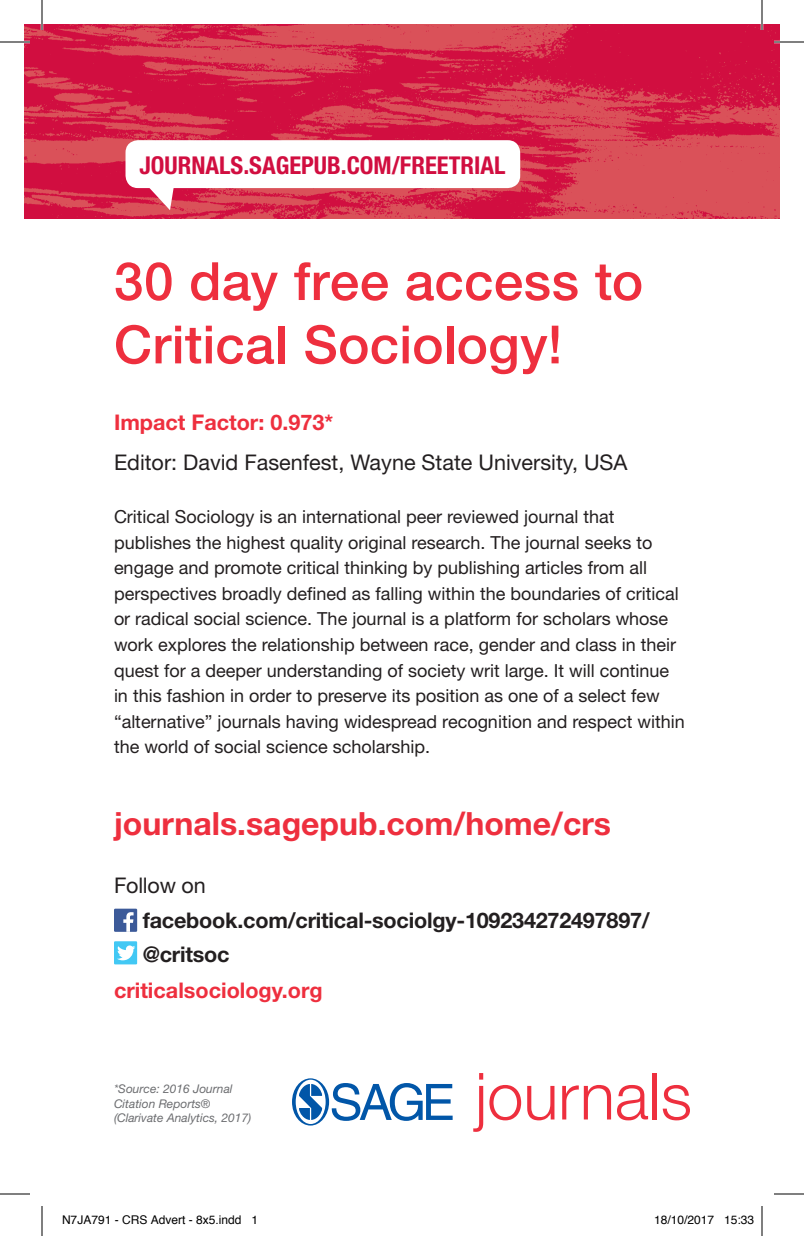
<style>
.page{position:relative;width:804px;height:1236px;background:#fff}
.page>*{position:absolute;margin:0;border:0;box-sizing:border-box;transform-origin:0 0}
.SD{font:500 52.8px/63.4px "Helvetica Neue LT Std";letter-spacing:.005em;color:#ee2f3e}
.t1{font:700 32px "Helvetica Neue LT Std";color:#ee2f3e}
.t2{font:700 condensed 24.6px "Helvetica Neue LT Std";color:#d10e40}
.SD-2{font:700 21.6px/34px "Helvetica Neue LT Std";letter-spacing:-.01em;color:#231f20}
.SD-3{font:21.6px "Helvetica Neue LT Std";color:#231f20}
.SD-4{font:700 21.6px "Helvetica Neue LT Std";color:#ee2f3e}
.SD_Bullets{font:18px/25.6px "Helvetica Neue LT Std";color:#231f20}
.SD-5{font:italic 12px/14.4px "Helvetica Neue LT Std";color:#6c6d70}
.t3{font:12px "Helvetica";color:#000}
</style>
<div class="page">
<svg style="left:473px;top:1073px;width:10px;height:59px"></svg>
<svg style="left:489px;top:1085px;width:32px;height:35px"></svg>
<svg style="left:527px;top:1086px;width:27px;height:34px"></svg>
<svg style="left:562px;top:1085px;width:49px;height:34px"></svg>
<svg style="left:617px;top:1085px;width:31px;height:35px"></svg>
<hr style="left:653px;top:1073px;width:4px;height:46px;background:#ee2f3e">
<svg style="left:663px;top:1085px;width:27px;height:35px"></svg>
<svg style="left:292px;top:1078px;width:161px;height:48px"></svg>
<div style="left:114px;top:909px;width:23px;height:23px;background:#3c5a99"></div>
<svg style="left:123px;top:912px;width:11px;height:20px"></svg>
<div style="left:114px;top:941px;width:23px;height:23px;background:#42c8f4"></div>
<svg style="left:117px;top:945px;width:18px;height:15px"></svg>
<img style="left:25px;top:25px;width:754px;height:193px">
<svg style="left:139px;top:188px;width:36px;height:22px"></svg>
<div style="left:126px;top:140px;width:394px;height:48px;background:#fff;border-radius:13px"></div>
<hr style="left:0;top:41px;width:30px;height:2px;background:#fff">
<hr style="left:774px;top:41px;width:30px;height:2px;background:#fff">
<hr style="left:41px;top:0;width:2px;height:30px;background:#fff">
<hr style="left:761px;top:0;width:2px;height:30px;background:#fff">
<hr style="left:0;top:42px;width:30px;height:1px;background:#000">
<hr style="left:774px;top:42px;width:30px;height:1px;background:#000">
<hr style="left:0;top:1194px;width:30px;height:1px;background:#000">
<hr style="left:774px;top:1194px;width:30px;height:1px;background:#000">
<hr style="left:42px;top:0;width:1px;height:30px;background:#000">
<hr style="left:42px;top:1206px;width:1px;height:30px;background:#000">
<hr style="left:762px;top:0;width:1px;height:30px;background:#000">
<hr style="left:762px;top:1206px;width:1px;height:30px;background:#000">
<p class="t2" style="left:139px;top:150px;width:368px">JOURNALS.SAGEPUB.COM/FREETRIAL</p>
<p class="SD" style="left:114px;top:249px;width:531px">30 day free access to<br>Critical Sociology!</p>
<p class="SD-4" style="left:114px;top:409px;width:221px">Impact Factor: 0.973*</p>
<p class="SD-3" style="left:114px;top:450px;width:515px">Editor: David Fasenfest, Wayne State University, USA</p>
<p class="SD_Bullets" style="left:114px;top:504px;width:572px">Critical Sociology is an international peer reviewed journal that publishes the highest quality original research. The journal seeks to engage and promote critical thinking by publishing articles from all perspectives broadly defined as falling within the boundaries of critical or radical social science. The journal is a platform for scholars whose work explores the relationship between race, gender and class in their quest for a deeper understanding of society writ large. It will continue in this fashion in order to preserve its position as one of a select few “alternative” journals having widespread recognition and respect within the world of social science scholarship.</p>
<p class="t1" style="left:114px;top:804px;width:499px">journals.sagepub.com/home/crs</p>
<p class="SD-3" style="left:114px;top:872px;width:93px">Follow on</p>
<p class="SD-2" style="left:143px;top:902px;width:509px">facebook.com/critical-sociolgy-109234272497897/ @critsoc</p>
<p class="SD-4" style="left:114px;top:977px;width:210px">criticalsociology.org</p>
<p class="SD-5" style="left:114px;top:1082px;width:139px">*Source: 2016 Journal<br>Citation Reports® (Clarivate Analytics, 2017)</p>
<p class="t3" style="left:62px;top:1211px;width:198px">N7JA791 - CRS Advert - 8x5.indd 1</p>
<p class="t3" style="left:654px;top:1211px;width:102px">18/10/2017 15:33</p>
</div>
